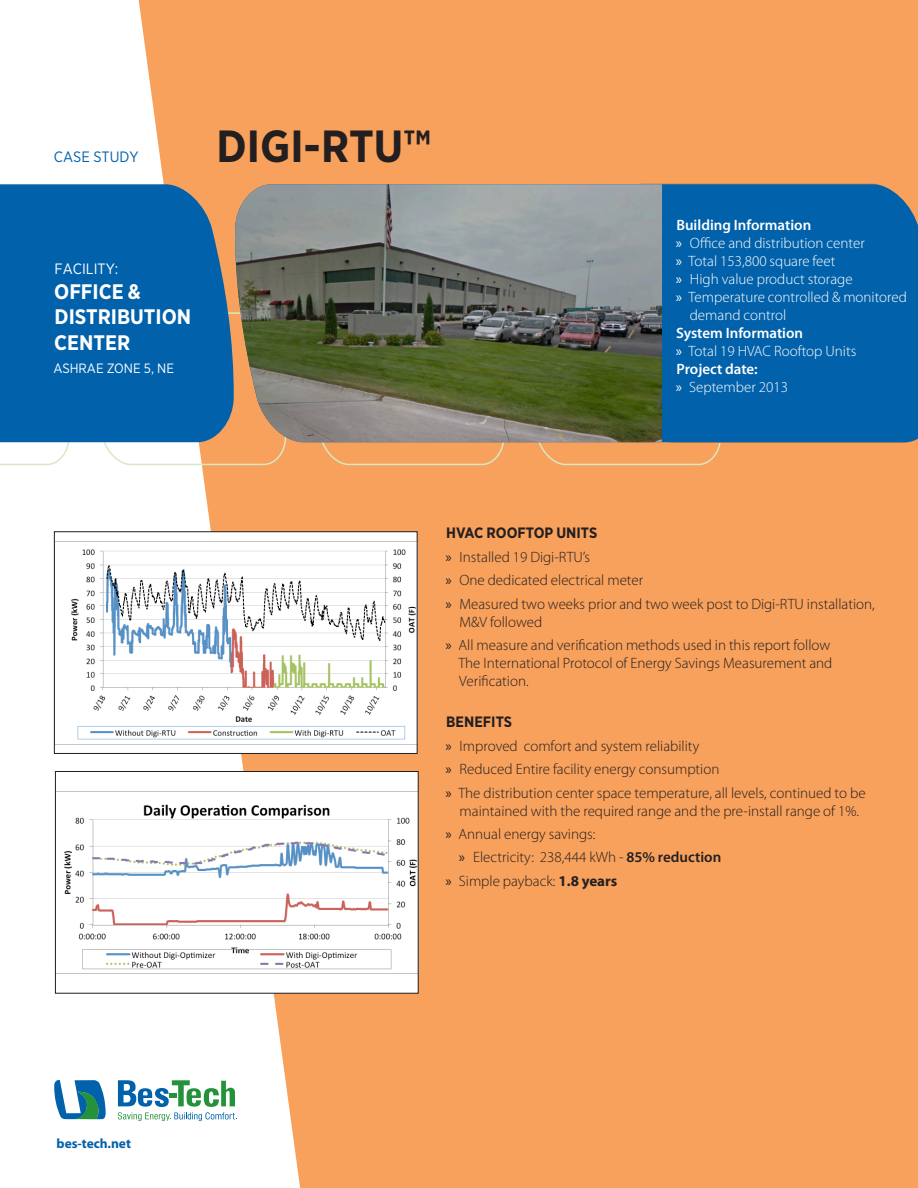
<style>
.page{position:relative;width:918px;height:1188px;background:#fff}
.page>*{position:absolute;margin:0;border:0;box-sizing:border-box;transform-origin:0 0}
.t1{font:700 45px "Gotham Narrow";color:#231f20}
.t2{font:700 21px/25.2px "Gotham Narrow";color:#fff}
.t3{font:300 15px/18px "Myriad Pro";color:#231f20}
.t4{font:300 15px/18px "Myriad Pro";color:#fff}
.t5{font:600 15px "Myriad Pro";color:#fff}
.t6{font:700 15px "Gotham Narrow";color:#231f20}
.t7{font:15px "Gotham Narrow";color:#fff}
.t8{font:15px "Gotham Narrow";color:#0161aa}
.t9{font:13.5px "Gotham Narrow";color:#fff}
.t10{font:700 13.5px "Myriad Pro";color:#0161aa}
.s1{font-weight:400}
.s2{font-weight:600}
.s3{font-weight:700}
</style>
<div class="page">
<div style="left:139px;top:0;width:779px;height:1188px;background:#f8a15c"></div>
<svg style="left:0;top:442px;width:70px;height:24px"></svg>
<svg style="left:89px;top:312px;width:633px;height:154px"></svg>
<svg style="left:54px;top:1080px;width:52px;height:39px"></svg>
<svg style="left:118px;top:1080px;width:119px;height:41px"></svg>
<div style="left:0;top:184px;width:234px;height:258px;background:#0161aa"></div>
<div style="left:662px;top:184px;width:256px;height:258px;background:#0161aa"></div>
<img style="left:235px;top:184px;width:427px;height:258px">
<div style="left:54px;top:532px;width:363px;height:221px;background:#fff"></div>
<img style="left:56px;top:541px;width:360px;height:199px">
<div style="left:54px;top:531px;width:364px;height:223px;border:1px solid #231f20"></div>
<div style="left:55px;top:771px;width:363px;height:222px;background:#fff"></div>
<img style="left:64px;top:804px;width:353px;height:166px">
<div style="left:55px;top:771px;width:364px;height:223px;border:1px solid #231f20"></div>
<p class="t8" style="left:54px;top:147px;width:86px">CASE STUDY</p>
<p class="t1" style="left:216px;top:117px;width:216px">DIGI-RTU™</p>
<p class="t7" style="left:55px;top:259px;width:65px">FACILITY:</p>
<p class="t2" style="left:54px;top:279px;width:139px">OFFICE &amp;<br>DISTRIBUTION<br>CENTER</p>
<p class="t9" style="left:53px;top:359px;width:122px">ASHRAE ZONE 5, NE</p>
<p class="t5" style="left:676px;top:215px;width:136px">Building Information</p>
<p class="t4" style="left:676px;top:234px;width:191px"><span class="s1">»</span> Office and distribution center</p>
<p class="t4" style="left:676px;top:252px;width:161px"><span class="s1">»</span> Total 153,800 square feet</p>
<p class="t4" style="left:676px;top:270px;width:178px"><span class="s1">»</span> High value product storage</p>
<p class="t4" style="left:690px;top:288px;width:219px;text-indent:-14px"><span class="s1">»</span> Temperature controlled &amp; monitored demand control</p>
<p class="t5" style="left:676px;top:323px;width:129px">System Information</p>
<p class="t4" style="left:676px;top:342px;width:182px"><span class="s1">»</span> Total 19 HVAC Rooftop Units</p>
<p class="t5" style="left:676px;top:359px;width:83px">Project date:</p>
<p class="t4" style="left:676px;top:378px;width:114px"><span class="s1">»</span> September 2013</p>
<p class="t6" style="left:446px;top:524px;width:153px">HVAC ROOFTOP UNITS</p>
<p class="t3" style="left:445px;top:548px;width:146px"><span class="s1">»</span> Installed 19 Digi-RTU’s</p>
<p class="t3" style="left:445px;top:572px;width:199px"><span class="s1">»</span> One dedicated electrical meter</p>
<p class="t3" style="left:459px;top:595px;width:417px;text-indent:-14px"><span class="s1">»</span> Measured two weeks prior and two week post to Digi-RTU installation,<br>M&amp;V followed</p>
<p class="t3" style="left:458px;top:636px;width:376px;text-indent:-13px"><span class="s1">»</span> All measure and verification methods used in this report follow<br>The International Protocol of Energy Savings Measurement and<br>Verification.</p>
<p class="t6" style="left:446px;top:713px;width:67px">BENEFITS</p>
<p class="t3" style="left:445px;top:737px;width:255px"><span class="s1">»</span> Improved comfort and system reliability</p>
<p class="t3" style="left:445px;top:761px;width:275px"><span class="s1">»</span> Reduced Entire facility energy consumption</p>
<p class="t3" style="left:445px;top:784px;width:422px;text-align:center"><span class="s1">»</span> The distribution center space temperature, all levels, continued to be maintained with the required range and the pre-install range of 1%.</p>
<p class="t3" style="left:445px;top:825px;width:151px"><span class="s1">»</span> Annual energy savings:</p>
<p class="t3" style="left:459px;top:849px;width:264px"><span class="s1">»</span> Electricity: 238,444 kWh - <span class="s2">85% reduction</span></p>
<p class="t3" style="left:445px;top:872px;width:173px"><span class="s1">»</span> Simple payback: <span class="s3">1.8 years</span></p>
<p class="t10" style="left:57px;top:1134px;width:76px">bes-tech.net</p>
</div>
